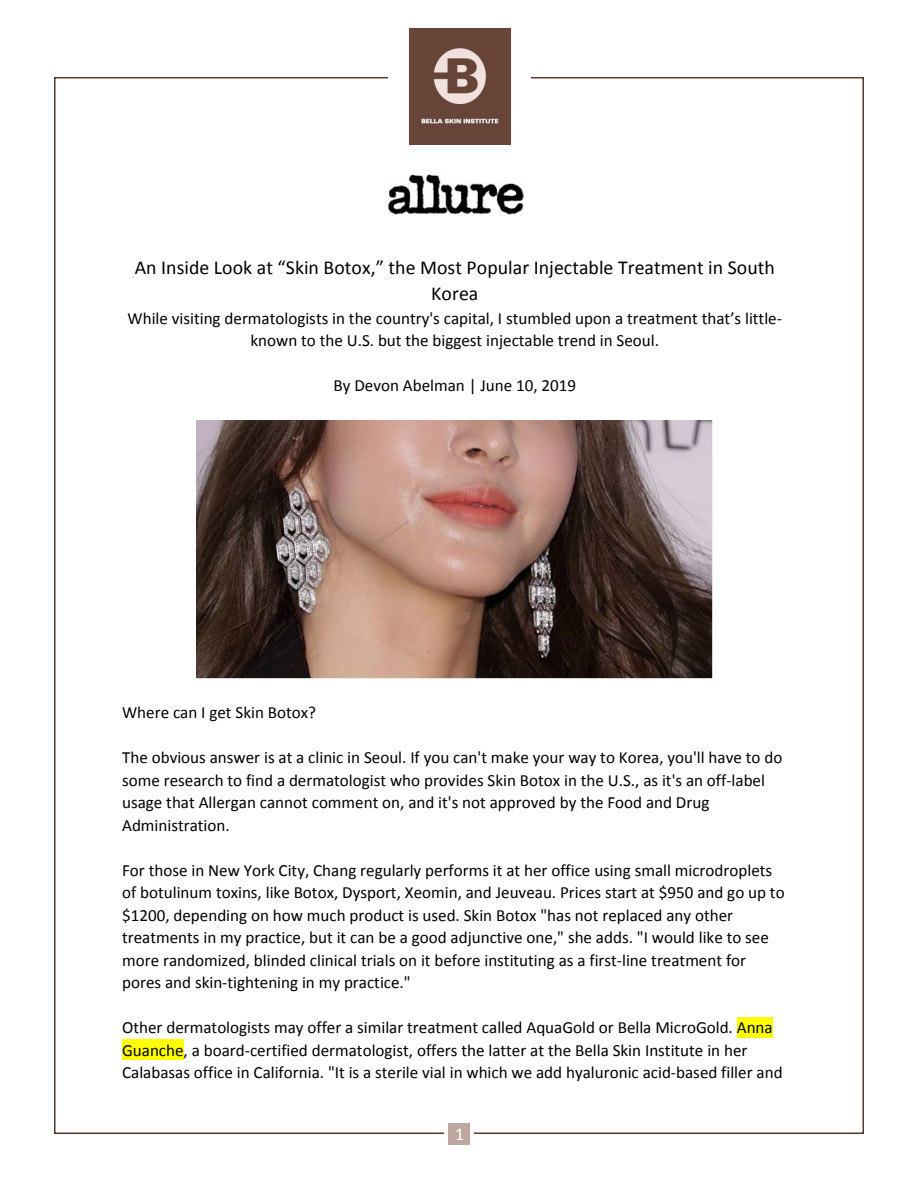
<style>
.page{position:relative;width:918px;height:1188px;background:#fff}
.page>*{position:absolute;margin:0;border:0;box-sizing:border-box;transform-origin:0 0}
.t1{font:19.8px/26.2px "Calibri";letter-spacing:.005em;color:#000;text-align:center}
.t2{font:18px "Calibri";color:#fff}
.t3{font:17.1px/22.5px "Calibri";color:#000}
</style>
<div class="page">
<div style="left:448px;top:1123px;width:22px;height:22px;background:#bea7a0"></div>
<div style="left:737px;top:1017px;width:36px;height:21px;background:#ff0"></div>
<div style="left:122px;top:1039px;width:62px;height:21px;background:#ff0"></div>
<img style="left:385px;top:174px;width:139px;height:41px">
<img style="left:197px;top:420px;width:515px;height:258px">
<img style="left:409px;top:29px;width:101px;height:116px">
<p class="t1" style="left:135px;top:254px;width:642px">An Inside Look at “Skin Botox,” the Most Popular Injectable Treatment in South<br>Korea</p>
<p class="t3" style="left:128px;top:307px;width:656px;text-align:center">While visiting dermatologists in the country's capital, I stumbled upon a treatment that’s little&shy;known to the U.S. but the biggest injectable trend in Seoul.</p>
<p class="t3" style="left:334px;top:374px;width:244px">By Devon Abelman | June 10, 2019</p>
<p class="t3" style="left:122px;top:701px;width:196px">Where can I get Skin Botox?</p>
<p class="t3" style="left:122px;top:747px;width:662px">The obvious answer is at a clinic in Seoul. If you can't make your way to Korea, you'll have to do some research to find a dermatologist who provides Skin Botox in the U.S., as it's an off-label usage that Allergan cannot comment on, and it's not approved by the Food and Drug Administration.</p>
<p class="t3" style="left:122px;top:859px;width:664px">For those in New York City, Chang regularly performs it at her office using small microdroplets of botulinum toxins, like Botox, Dysport, Xeomin, and Jeuveau. Prices start at $950 and go up to $1200, depending on how much product is used. Skin Botox "has not replaced any other treatments in my practice, but it can be a good adjunctive one," she adds. "I would like to see more randomized, blinded clinical trials on it before instituting as a first-line treatment for pores and skin-tightening in my practice."</p>
<p class="t3" style="left:122px;top:1016px;width:662px">Other dermatologists may offer a similar treatment called AquaGold or Bella MicroGold. Anna<br>Guanche, a board-certified dermatologist, offers the latter at the Bella Skin Institute in her<br>Calabasas office in California. "It is a sterile vial in which we add hyaluronic acid-based filler and</p>
<p class="t2" style="left:455px;top:1123px;width:11px">1</p>
</div>
